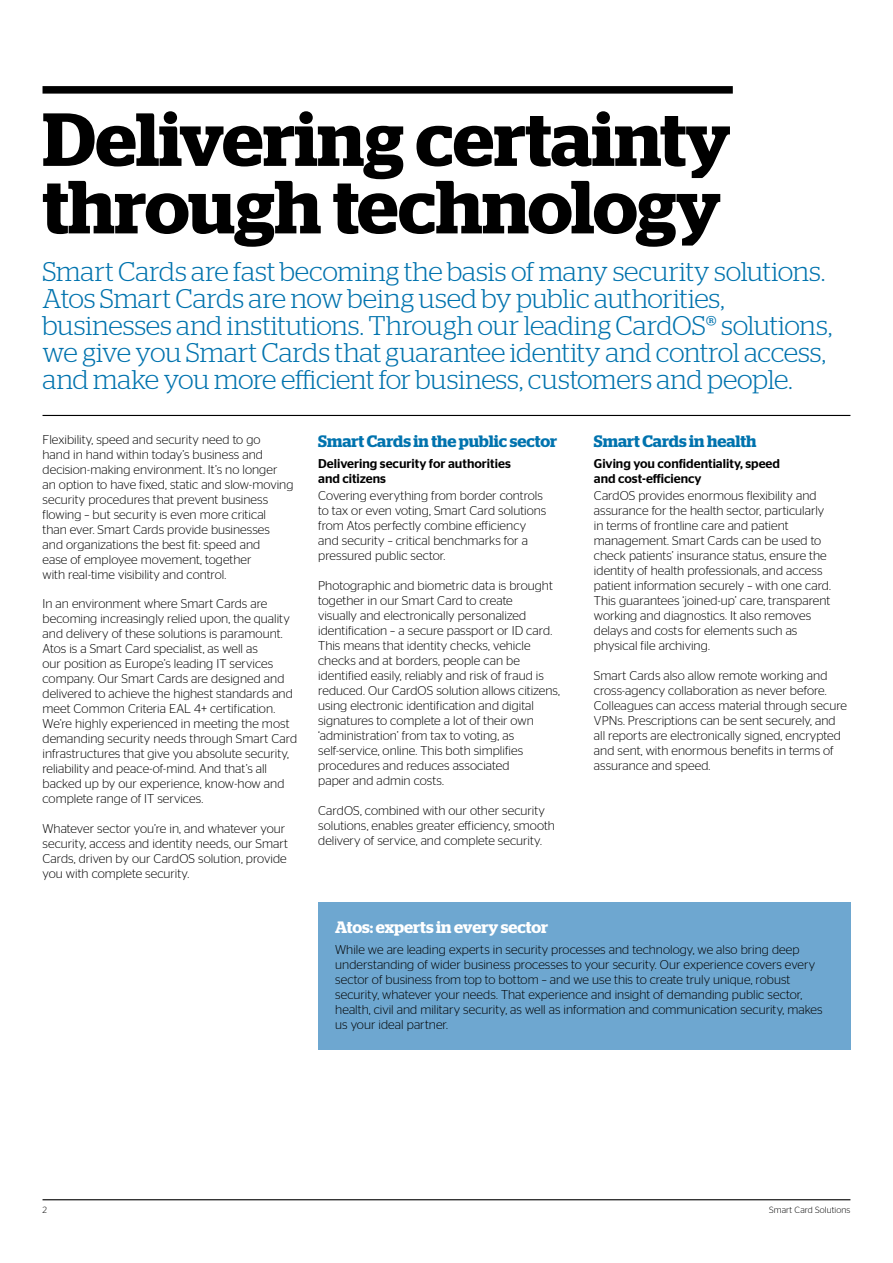
<style>
.page{position:relative;width:893px;height:1263px;background:#fff}
.page>*{position:absolute;margin:0;border:0;box-sizing:border-box;transform-origin:0 0}
.t1{font:600 75px/67.5px "Stag";letter-spacing:-.005em;color:#000}
.t2{font:300 27px/27px "Stag";letter-spacing:-.005em;color:#0073ae}
.t3{font:600 16.5px "Stag";color:#0073ae}
.t4{font:600 16.5px "Stag";color:#fff}
.t5{font:300 12.75px/15px "Stag Sans";color:#000}
.t6{font:500 12.75px/15px "Stag Sans";color:#000}
.t7{font:300 9px "Stag Sans";letter-spacing:.01em;color:#000}
</style>
<div class="page">
<div style="left:43px;top:86px;width:690px;height:8px;background:#000"></div>
<hr style="left:43px;top:415px;width:807px;height:1px;background:#000">
<div style="left:318px;top:902px;width:532px;height:148px;background:#6ea7d0"></div>
<hr style="left:43px;top:1199px;width:807px;height:1px;background:#000">
<h1 class="t1" style="left:43px;top:105px;width:689px">Delivering certainty through technology</h1>
<p class="t2" style="left:43px;top:258px;width:791px">Smart Cards are fast becoming the basis of many security solutions.<br>Atos Smart Cards are now being used by public authorities, businesses and institutions. Through our leading CardOS® solutions, we give you Smart Cards that guarantee identity and control access, and make you more efficient for business, customers and people.</p>
<p class="t5" style="left:43px;top:431px;width:252px">Flexibility, speed and security need to go<br>hand in hand within today’s business and decision-making environment. It’s no longer an option to have fixed, static and slow-moving security procedures that prevent business flowing – but security is even more critical than ever. Smart Cards provide businesses and organizations the best fit: speed and<br>ease of employee movement, together<br>with real-time visibility and control.</p>
<p class="t5" style="left:43px;top:596px;width:256px">In an environment where Smart Cards are becoming increasingly relied upon, the quality and delivery of these solutions is paramount.<br>Atos is a Smart Card specialist, as well as<br>our position as Europe’s leading IT services company. Our Smart Cards are designed and delivered to achieve the highest standards and meet Common Criteria EAL 4+ certification.<br>We’re highly experienced in meeting the most demanding security needs through Smart Card infrastructures that give you absolute security, reliability and peace-of-mind. And that’s all backed up by our experience, know-how and complete range of IT services.</p>
<p class="t5" style="left:43px;top:821px;width:247px">Whatever sector you’re in, and whatever your security, access and identity needs, our Smart Cards, driven by our CardOS solution, provide you with complete security.</p>
<p class="t3" style="left:318px;top:431px;width:241px">Smart Cards in the public sector</p>
<p class="t6" style="left:318px;top:456px;width:194px">Delivering security for authorities and citizens</p>
<p class="t5" style="left:318px;top:488px;width:230px">Covering everything from border controls to tax or even voting, Smart Card solutions from Atos perfectly combine efficiency and security – critical benchmarks for a pressured public sector.</p>
<p class="t5" style="left:318px;top:578px;width:243px">Photographic and biometric data is brought together in our Smart Card to create<br>visually and electronically personalized identification – a secure passport or ID card.<br>This means that identity checks, vehicle checks and at borders, people can be identified easily, reliably and risk of fraud is reduced. Our CardOS solution allows citizens, using electronic identification and digital signatures to complete a lot of their own ‘administration’ from tax to voting, as self-service, online. This both simplifies procedures and reduces associated<br>paper and admin costs.</p>
<p class="t5" style="left:318px;top:803px;width:238px">CardOS, combined with our other security solutions, enables greater efficiency, smooth delivery of service, and complete security.</p>
<p class="t3" style="left:594px;top:431px;width:164px">Smart Cards in health</p>
<p class="t6" style="left:594px;top:456px;width:188px">Giving you confidentiality, speed and cost-efficiency</p>
<p class="t5" style="left:594px;top:488px;width:239px">CardOS provides enormous flexibility and assurance for the health sector, particularly in terms of frontline care and patient management. Smart Cards can be used to check patients’ insurance status, ensure the identity of health professionals, and access patient information securely – with one card.<br>This guarantees ‘joined-up’ care, transparent working and diagnostics. It also removes delays and costs for elements such as physical file archiving.</p>
<p class="t5" style="left:594px;top:668px;width:255px">Smart Cards also allow remote working and cross-agency collaboration as never before.<br>Colleagues can access material through secure VPNs. Prescriptions can be sent securely, and all reports are electronically signed, encrypted and sent, with enormous benefits in terms of assurance and speed.</p>
<p class="t4" style="left:335px;top:917px;width:214px">Atos: experts in every sector</p>
<p class="t5" style="left:335px;top:942px;width:489px">While we are leading experts in security processes and technology, we also bring deep understanding of wider business processes to your security. Our experience covers every sector of business from top to bottom – and we use this to create truly unique, robust security, whatever your needs. That experience and insight of demanding public sector, health, civil and military security, as well as information and communication security, makes us your ideal partner.</p>
<p class="t7" style="left:43px;top:1205px;width:6px">2</p>
<p class="t7" style="left:769px;top:1205px;width:83px">Smart Card Solutions</p>
</div>
